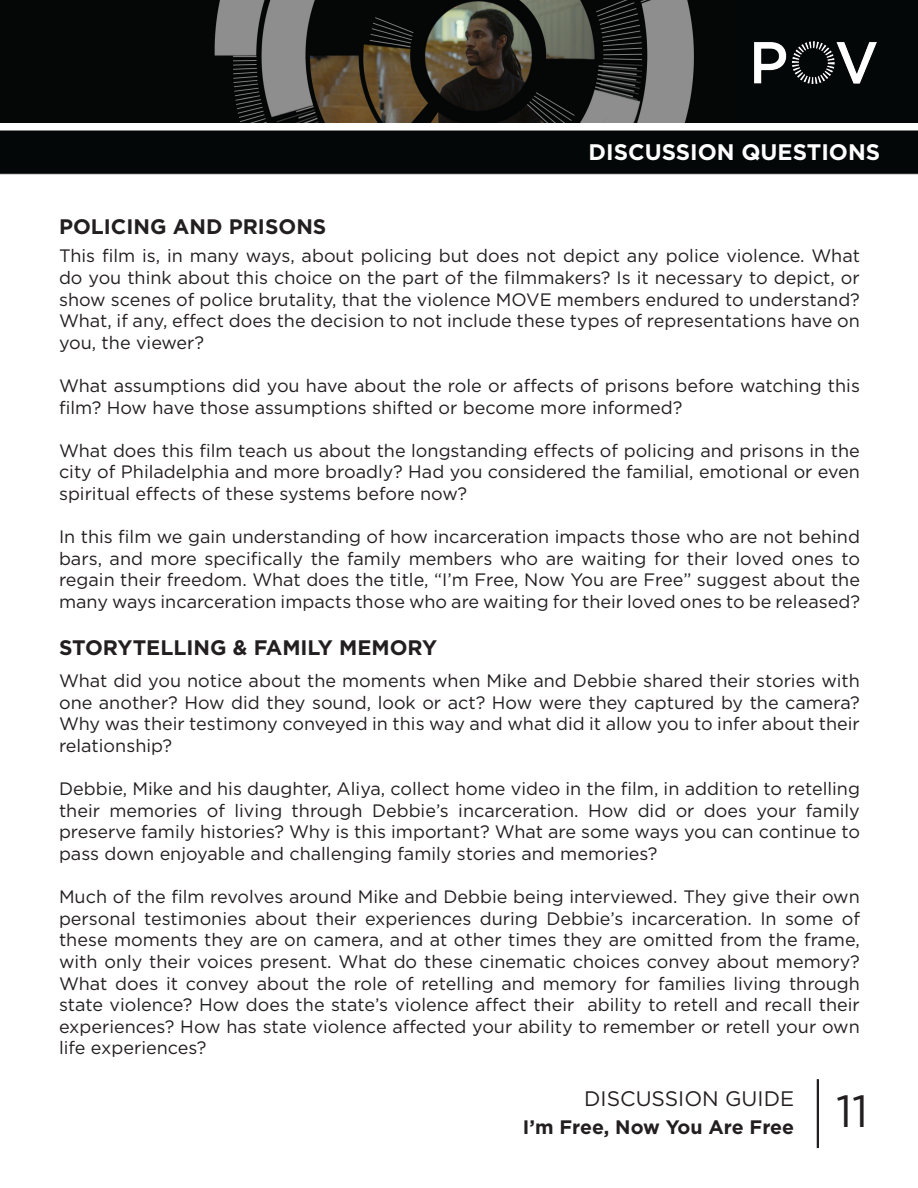
<style>
.page{position:relative;width:918px;height:1188px;background:#fff}
.page>*{position:absolute;margin:0;border:0;box-sizing:border-box;transform-origin:0 0}
.t1{font:45px "Gotham";color:#231f20}
.t2{font:700 22.5px "Gotham";color:#fff}
.t3{font:700 21px "Gotham";color:#231f20}
.t4{font:21px "Gotham";color:#231f20}
.t5{font:700 19.5px "Gotham";color:#231f20}
.t6{font:18px/21.6px "Gotham";color:#231f20;text-align:justify}
</style>
<div class="page">
<img style="left:0;top:122px;width:918px;height:53px">
<hr style="left:817px;top:1079px;width:2px;height:69px;background:#231f20">
<div style="left:734px;top:0;width:184px;height:122px;background:#040707"></div>
<img style="left:755px;top:42px;width:121px;height:42px">
<img style="left:0;top:0;width:734px;height:122px">
<p class="t2" style="left:589px;top:137px;width:293px">DISCUSSION QUESTIONS</p>
<p class="t3" style="left:59px;top:212px;width:269px">POLICING AND PRISONS</p>
<p class="t6" style="left:59px;top:245px;width:802px">This film is, in many ways, about policing but does not depict any police violence. What do you think about this choice on the part of the filmmakers? Is it necessary to depict, or show scenes of police brutality, that the violence MOVE members endured to understand?<br>What, if any, effect does the decision to not include these types of representations have on you, the viewer?</p>
<p class="t6" style="left:59px;top:374px;width:802px">What assumptions did you have about the role or affects of prisons before watching this film? How have those assumptions shifted or become more informed?</p>
<p class="t6" style="left:59px;top:439px;width:802px">What does this film teach us about the longstanding effects of policing and prisons in the city of Philadelphia and more broadly? Had you considered the familial, emotional or even spiritual effects of these systems before now?</p>
<p class="t6" style="left:59px;top:526px;width:802px">In this film we gain understanding of how incarceration impacts those who are not behind bars, and more specifically the family members who are waiting for their loved ones to regain their freedom. What does the title, “I’m Free, Now You are Free” suggest about the many ways incarceration impacts those who are waiting for their loved ones to be released?</p>
<p class="t3" style="left:59px;top:633px;width:380px">STORYTELLING &amp; FAMILY MEMORY</p>
<p class="t6" style="left:59px;top:670px;width:802px">What did you notice about the moments when Mike and Debbie shared their stories with one another? How did they sound, look or act? How were they captured by the camera?<br>Why was their testimony conveyed in this way and what did it allow you to infer about their relationship?</p>
<p class="t6" style="left:59px;top:778px;width:802px">Debbie, Mike and his daughter, Aliya, collect home video in the film, in addition to retelling their memories of living through Debbie’s incarceration. How did or does your family preserve family histories? Why is this important? What are some ways you can continue to pass down enjoyable and challenging family stories and memories?</p>
<p class="t6" style="left:59px;top:886px;width:802px">Much of the film revolves around Mike and Debbie being interviewed. They give their own personal testimonies about their experiences during Debbie’s incarceration. In some of these moments they are on camera, and at other times they are omitted from the frame, with only their voices present. What do these cinematic choices convey about memory?<br>What does it convey about the role of retelling and memory for families living through state violence? How does the state’s violence affect their ability to retell and recall their experiences? How has state violence affected your ability to remember or retell your own life experiences?</p>
<p class="t4" style="left:584px;top:1085px;width:211px">DISCUSSION GUIDE</p>
<p class="t5" style="left:523px;top:1114px;width:273px">I’m Free, Now You Are Free</p>
<p class="t1" style="left:836px;top:1082px;width:34px">11</p>
</div>
